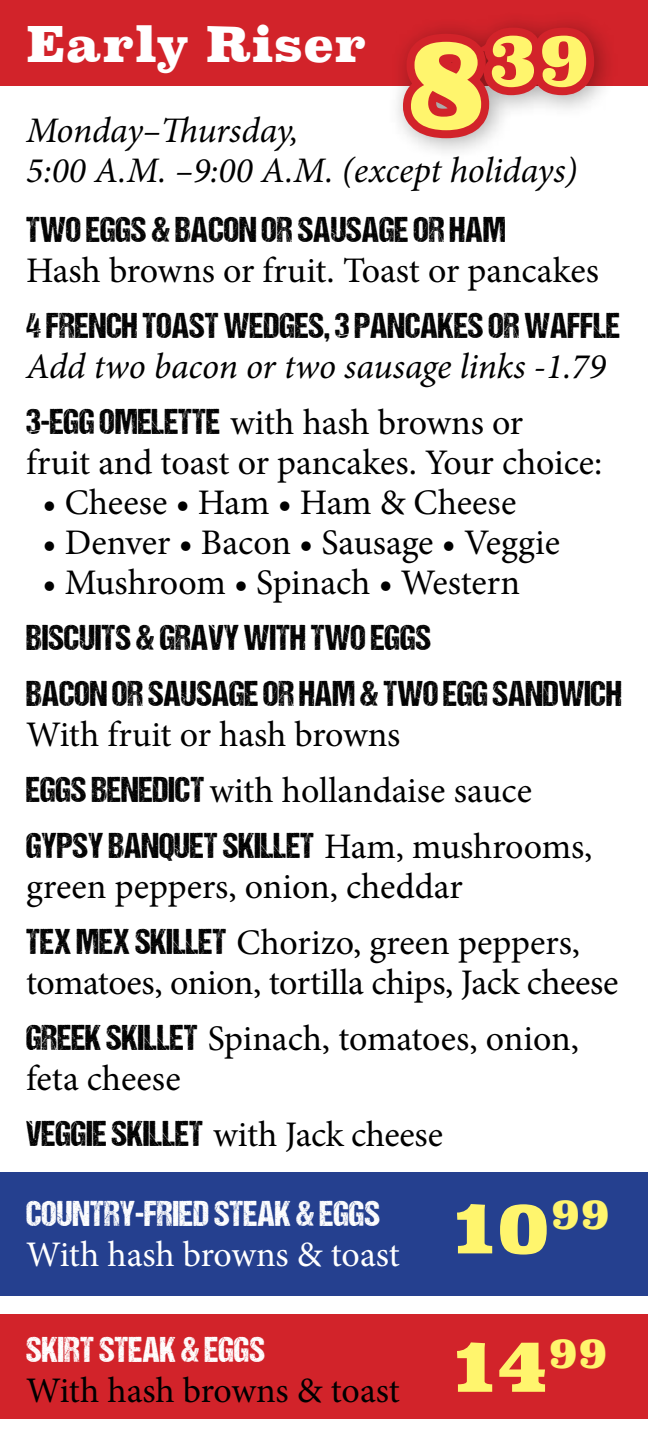
<style>
.page{position:relative;width:648px;height:1440px;background:#fff}
.page>*{position:absolute;margin:0;border:0;box-sizing:border-box;transform-origin:0 0}
.t1{font:900 74px "Superclarendon";color:#fff56d}
.t2{font:900 72px/138.4px "Superclarendon";color:#fff56d}
.t3{font:900 48px "Superclarendon";color:#fff}
.t4{font:36px/56px "Minion Pro";letter-spacing:-.005em;color:#000}
.t5{font:36px/56px "DCC Ash";color:#000}
.t6{font:italic 36px/40px "Minion Pro";letter-spacing:-.005em;color:#000}
.t7{font:36px "DCC Ash";color:#fff}
.t8{font:36px "Minion Pro";letter-spacing:-.005em;color:#fff}
.s1{font-size:126.8px}
.s2{font-family:"DCC Ash";font-style:normal}
.s3{font-style:normal}
.s4{font-family:"DCC Ash"}
.s5{font-family:"Minion Pro"}
</style>
<div class="page">
<div style="left:0;top:0;width:648px;height:86px;background:#d2232a"></div>
<div style="left:0;top:1172px;width:648px;height:124px;background:#25408f"></div>
<div style="left:0;top:1314px;width:648px;height:105px;background:#d2232a"></div>
<div style="left:387px;top:10px;width:231px;height:151px;background:#000;opacity:.35"></div>
<svg style="left:392px;top:10px;width:214px;height:139px"></svg>
<h3 class="t3" style="left:26px;top:12px;width:342px">Early Riser</h3>
<h1 class="t1" style="left:404px;top:9px;width:188px"><span class="s1">8</span>39</h1>
<p class="t6" style="left:26px;top:111px;width:553px">Monday–Thursday,<br>5:00 A.M. –9:00 A.M. (except holidays)</p>
<p class="t5" style="left:26px;top:201px;width:481px">TWO EGGS &amp; BACON OR SAUSAGE OR HAM</p>
<p class="t4" style="left:26px;top:243px;width:574px">Hash browns or fruit. Toast or pancakes</p>
<p class="t5" style="left:26px;top:297px;width:595px">4 FRENCH TOAST WEDGES, 3 PANCAKES OR WAFFLE</p>
<p class="t6" style="left:26px;top:339px;width:581px;line-height:56px">Add two bacon or two sausage links -1.79<br><span class="s2">3-EGG OMELETTE</span> <span class="s3">with hash browns or</span></p>
<p class="t4" style="left:26px;top:435px;width:578px">fruit and toast or pancakes. Your choice:</p>
<p class="t4" style="left:43px;top:475px;width:475px">• Cheese • Ham • Ham &amp; Cheese</p>
<p class="t4" style="left:43px;top:515px;width:519px">• Denver • Bacon • Sausage • Veggie</p>
<p class="t4" style="left:43px;top:555px;width:479px">• Mushroom • Spinach • Western</p>
<p class="t5" style="left:26px;top:609px;width:597px">BISCUITS &amp; GRAVY WITH TWO EGGS<br>BACON OR SAUSAGE OR HAM &amp; TWO EGG SANDWICH</p>
<p class="t4" style="left:26px;top:707px;width:507px">With fruit or hash browns<br><span class="s4">EGGS BENEDICT</span> with hollandaise sauce</p>
<p class="t5" style="left:26px;top:817px;width:568px">GYPSY BANQUET SKILLET <span class="s5">Ham, mushrooms,</span></p>
<p class="t4" style="left:26px;top:859px;width:555px">green peppers, onion, cheddar<br><span class="s4">TEX MEX SKILLET</span> Chorizo, green peppers,</p>
<p class="t4" style="left:26px;top:955px;width:594px">tomatoes, onion, tortilla chips, Jack cheese<br><span class="s4">GREEK SKILLET</span> Spinach, tomatoes, onion,</p>
<p class="t4" style="left:26px;top:1051px;width:418px">feta cheese<br><span class="s4">VEGGIE SKILLET</span> with Jack cheese</p>
<p class="t7" style="left:26px;top:1194px;width:355px">COUNTRY-FRIED STEAK &amp; EGGS</p>
<p class="t8" style="left:26px;top:1231px;width:375px">With hash browns &amp; toast</p>
<p class="t7" style="left:26px;top:1330px;width:240px">SKIRT STEAK &amp; EGGS</p>
<p class="t4" style="left:26px;top:1363px;width:375px">With hash browns &amp; toast</p>
<h2 class="t2" style="left:453px;top:1163px;width:158px">10<sup>99<br></sup>14<sup>99</sup></h2>
</div>
